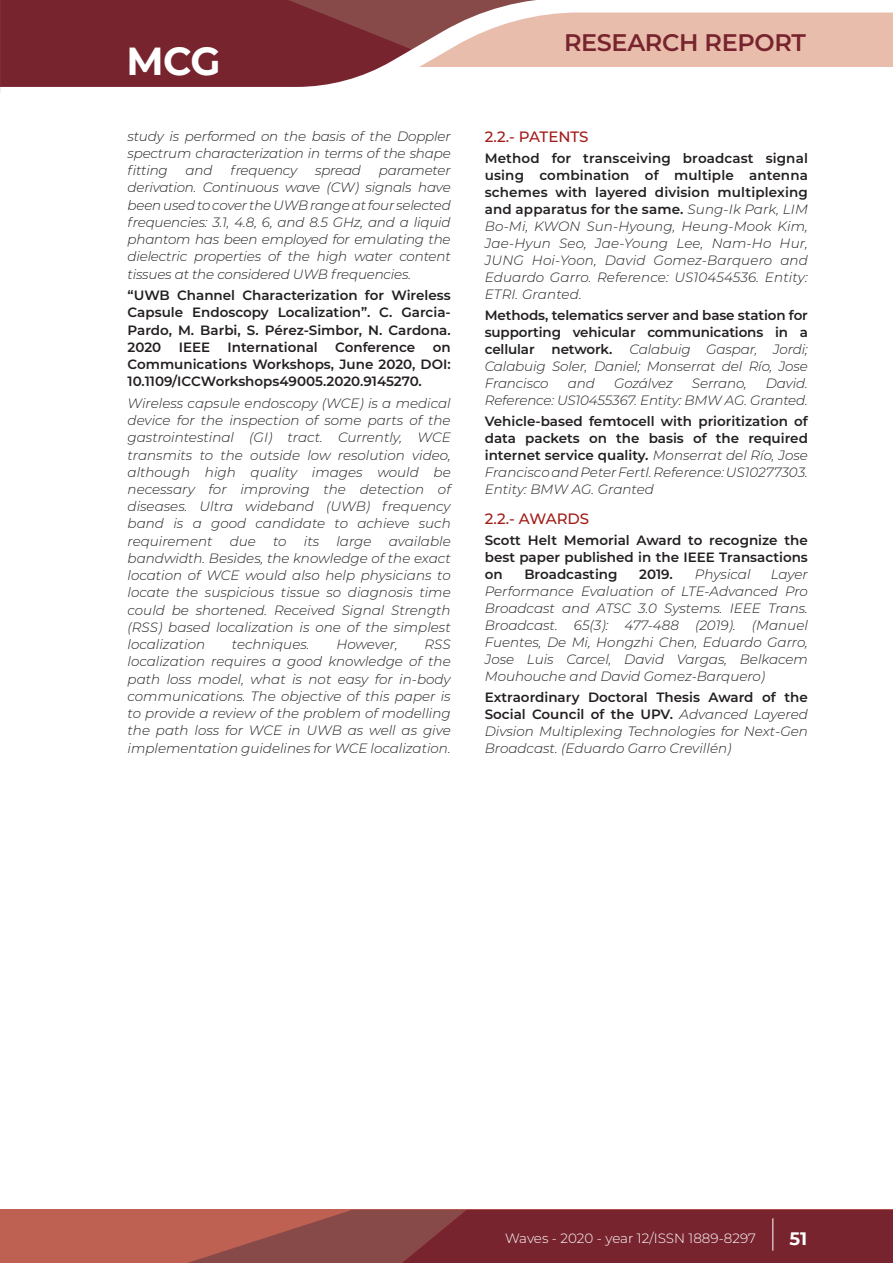
<style>
.page{position:relative;width:893px;height:1263px;background:#fff}
.page>*{position:absolute;margin:0;border:0;box-sizing:border-box;transform-origin:0 0}
.t1{font:700 39px "Montserrat";color:#fff}
.t2{font:600 24px "Montserrat";letter-spacing:-.015em;color:#77242f}
.t3{font:700 18px "Montserrat";color:#fff}
.t4{font:500 15px "Montserrat";color:#a11a16}
.t5{font:italic 300 13.5px/17.2px "Montserrat";letter-spacing:-.01em;color:#231f20;text-align:justify}
.t6{font:600 13.5px/17px "Montserrat";color:#231f20;text-align:justify}
.t7{font:300 13.5px "Montserrat";color:#fff}
.s1{font-weight:600;font-style:normal}
.s2{font-weight:300;font-style:italic}
</style>
<div class="page">
<div style="left:0;top:1210px;width:893px;height:53px;background:#be6052"></div>
<svg style="left:0;top:0;width:893px;height:93px"></svg>
<svg style="left:188px;top:1210px;width:705px;height:53px;background:#833439"></svg>
<h1 class="t1" style="left:126px;top:33px;width:96px">MCG</h1>
<p class="t5" style="left:128px;top:127px;width:325px">study is performed on the basis of the Doppler spectrum characterization in terms of the shape fitting</p>
<p class="t5" style="left:186px;top:161px;width:28px">and</p>
<p class="t5" style="left:230px;top:161px;width:68px">frequency</p>
<p class="t5" style="left:315px;top:161px;width:47px">spread</p>
<p class="t5" style="left:128px;top:161px;width:325px;text-indent:251px">parameter derivation. Continuous wave (CW) signals have been used to cover the UWB range at four selected frequencies: 3.1, 4.8, 6, and 8.5 GHz, and a liquid phantom has been employed for emulating the dielectric properties of the high water content tissues at the considered UWB frequencies.</p>
<p class="t6" style="left:128px;top:286px;width:325px">“UWB Channel Characterization for Wireless Capsule Endoscopy Localization”. C. Garcia-Pardo, M. Barbi, S. Pérez-Simbor, N. Cardona.<br>2020</p>
<p class="t6" style="left:179px;top:338px;width:33px">IEEE</p>
<p class="t6" style="left:228px;top:338px;width:92px">International</p>
<p class="t6" style="left:335px;top:338px;width:82px">Conference</p>
<p class="t6" style="left:128px;top:338px;width:325px;text-indent:305px">on Communications Workshops, June 2020, DOI:<br>10.1109/ICCWorkshops49005.2020.9145270.</p>
<p class="t5" style="left:128px;top:394px;width:325px">Wireless capsule endoscopy (WCE) is a medical device for the inspection of some parts of the gastrointestinal (GI) tract. Currently, WCE transmits to the outside low resolution video, although high quality images would be necessary for improving the detection of diseases. Ultra wideband (UWB) frequency band is a good candidate to achieve such requirement</p>
<p class="t5" style="left:128px;top:532px;width:325px;text-indent:261px">available bandwidth. Besides, the knowledge of the exact location of WCE would also help physicians to locate the suspicious tissue so diagnosis time could be shortened. Received Signal Strength (RSS) based localization is one of the simplest localization</p>
<p class="t5" style="left:230px;top:532px;width:28px">due</p>
<p class="t5" style="left:273px;top:532px;width:15px">to</p>
<p class="t5" style="left:304px;top:532px;width:17px">its</p>
<p class="t5" style="left:336px;top:532px;width:37px">large</p>
<p class="t5" style="left:232px;top:635px;width:79px">techniques.</p>
<p class="t5" style="left:336px;top:635px;width:63px">However,</p>
<p class="t5" style="left:128px;top:635px;width:325px;text-indent:297px">RSS localization requires a good knowledge of the path loss model, what is not easy for in-body communications. The objective of this paper is to provide a review of the problem of modelling the path loss for WCE in UWB as well as give implementation guidelines for WCE localization.</p>
<h2 class="t2" style="left:564px;top:25px;width:243px">RESEARCH REPORT</h2>
<p class="t4" style="left:485px;top:126px;width:105px">2.2.- PATENTS</p>
<p class="t5" style="left:485px;top:150px;width:325px"><span class="s1">Method for transceiving broadcast signal using combination of multiple antenna schemes with layered division multiplexing and apparatus for the same.</span> Sung-Ik Park, LIM Bo-Mi, KWON Sun-Hyoung, Heung-Mook Kim, Jae-Hyun Seo, Jae-Young Lee, Nam-Ho Hur, JUNG Hoi-Yoon, David Gomez-Barquero and Eduardo Garro. Reference: US10454536. Entity:<br>ETRI. Granted.</p>
<p class="t6" style="left:485px;top:306px;width:325px">Methods, telematics server and base station for supporting vehicular communications in a cellular network.</p>
<p class="t5" style="left:485px;top:341px;width:325px;text-indent:145px">Calabuig Gaspar, Jordi; Calabuig Soler, Daniel; Monserrat del Río, Jose Francisco</p>
<p class="t5" style="left:485px;top:374px;width:325px;text-align:right">David.<br>Reference: US10455367. Entity: BMW AG. Granted.</p>
<p class="t6" style="left:485px;top:412px;width:325px">Vehicle-based femtocell with prioritization of data packets on the basis of the required internet service quality. <span class="s2">Monserrat del Río, Jose Francisco and Peter Fertl. Reference: US10277303.<br>Entity: BMW AG. Granted</span></p>
<p class="t4" style="left:485px;top:508px;width:106px">2.2.- AWARDS</p>
<p class="t6" style="left:485px;top:531px;width:325px">Scott Helt Memorial Award to recognize the best paper published in the IEEE Transactions on</p>
<p class="t5" style="left:568px;top:374px;width:29px">and</p>
<p class="t5" style="left:614px;top:374px;width:60px">Gozálvez</p>
<p class="t5" style="left:692px;top:374px;width:56px">Serrano,</p>
<p class="t6" style="left:524px;top:565px;width:95px">Broadcasting</p>
<p class="t6" style="left:639px;top:565px;width:35px">2019.</p>
<p class="t5" style="left:695px;top:565px;width:57px">Physical</p>
<p class="t5" style="left:485px;top:565px;width:325px;text-indent:286px">Layer Performance Evaluation of LTE-Advanced Pro Broadcast and ATSC 3.0 Systems. IEEE Trans.<br>Broadcast. 65(3): 477-488 (2019). (Manuel Fuentes, De Mi, Hongzhi Chen, Eduardo Garro, Jose Luis Carcel, David Vargas, Belkacem Mouhouche and David Gomez-Barquero)</p>
<p class="t5" style="left:485px;top:688px;width:325px"><span class="s1">Extraordinary Doctoral Thesis Award of the Social Council of the UPV.</span> Advanced Layered Divsion Multiplexing Technologies for Next-Gen Broadcast. (Eduardo Garro Crevillén)</p>
<p class="t7" style="left:505px;top:1229px;width:252px">Waves - 2020 - year 12/ISSN 1889-8297</p>
<h3 class="t3" style="left:789px;top:1225px;width:19px">51</h3>
</div>
